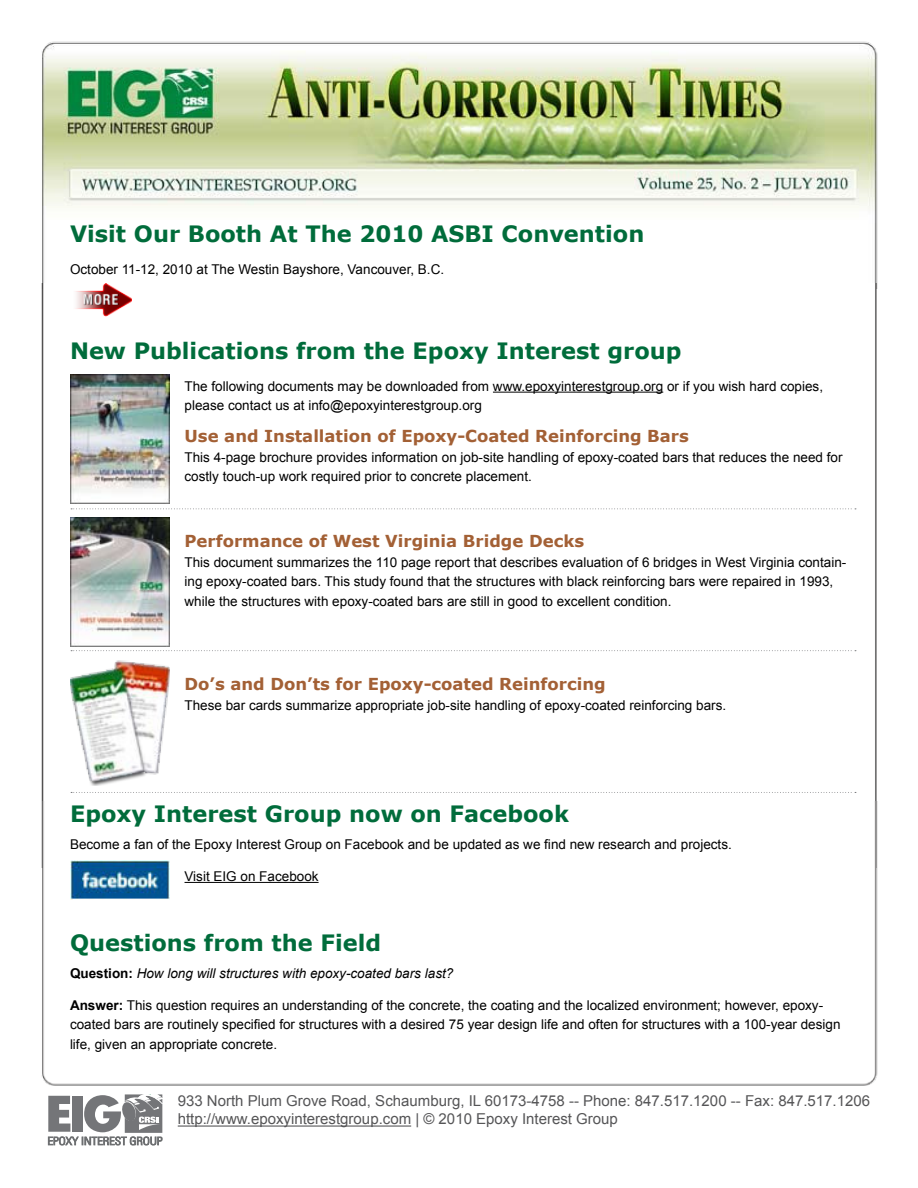
<style>
.page{position:relative;width:918px;height:1188px;background:#fff}
.page>*{position:absolute;margin:0;border:0;box-sizing:border-box;transform-origin:0 0}
.t1{font:700 22.5px "Verdana";color:#006c3b}
.t2{font:700 16.5px "Verdana";color:#a36035}
.t3{font:15px/18px "Arial";color:#555557}
.t4{font:13.5px/19.5px "Arial";color:#000}
.t5{font:italic 13.5px "Arial";color:#000}
.s1{font-weight:700;font-style:normal}
.s2{font-weight:700}
</style>
<div class="page">
<img style="left:41px;top:41px;width:837px;height:243px">
<img style="left:41px;top:284px;width:837px;height:518px">
<img style="left:41px;top:802px;width:837px;height:284px">
<svg style="left:48px;top:1094px;width:115px;height:51px"></svg>
<hr style="left:178px;top:1126px;width:233px;height:1px;background:#555557">
<hr style="left:493px;top:392px;width:170px;height:1px;background:#000">
<hr style="left:185px;top:882px;width:134px;height:1px;background:#000">
<img style="left:70px;top:283px;width:62px;height:34px">
<svg style="left:71px;top:508px;width:785px;height:1px"></svg>
<svg style="left:71px;top:650px;width:785px;height:1px"></svg>
<svg style="left:71px;top:792px;width:785px;height:1px"></svg>
<img style="left:70px;top:374px;width:100px;height:129px">
<img style="left:70px;top:518px;width:100px;height:128px">
<img style="left:70px;top:657px;width:100px;height:129px">
<img style="left:70px;top:860px;width:100px;height:39px">
<h1 class="t1" style="left:70px;top:225px;width:576px">Visit Our Booth At The 2010 ASBI Convention</h1>
<p class="t4" style="left:70px;top:260px;width:376px">October 11-12, 2010 at The Westin Bayshore, Vancouver, B.C.</p>
<h1 class="t1" style="left:70px;top:342px;width:613px">New Publications from the Epoxy Interest group</h1>
<p class="t4" style="left:185px;top:377px;width:640px">The following documents may be downloaded from www.epoxyinterestgroup.org or if you wish hard copies, please contact us at info@epoxyinterestgroup.org</p>
<p class="t2" style="left:185px;top:429px;width:506px">Use and Installation of Epoxy-Coated Reinforcing Bars</p>
<p class="t4" style="left:185px;top:448px;width:660px">This 4-page brochure provides information on job-site handling of epoxy-coated bars that reduces the need for costly touch-up work required prior to concrete placement.</p>
<p class="t2" style="left:185px;top:535px;width:401px">Performance of West Virginia Bridge Decks</p>
<p class="t4" style="left:185px;top:554px;width:663px">This document summarizes the 110 page report that describes evaluation of 6 bridges in West Virginia contain&shy;ing epoxy-coated bars. This study found that the structures with black reinforcing bars were repaired in 1993, while the structures with epoxy-coated bars are still in good to excellent condition.</p>
<p class="t2" style="left:185px;top:678px;width:423px">Do’s and Don’ts for Epoxy-coated Reinforcing</p>
<p class="t4" style="left:185px;top:697px;width:543px">These bar cards summarize appropriate job-site handling of epoxy-coated reinforcing bars.</p>
<h1 class="t1" style="left:70px;top:805px;width:501px">Epoxy Interest Group now on Facebook</h1>
<p class="t4" style="left:70px;top:835px;width:663px">Become a fan of the Epoxy Interest Group on Facebook and be updated as we find new research and projects.</p>
<p class="t4" style="left:185px;top:868px;width:136px">Visit EIG on Facebook</p>
<h1 class="t1" style="left:70px;top:934px;width:313px">Questions from the Field</h1>
<p class="t5" style="left:70px;top:969px;width:385px"><span class="s1">Question:</span> How long will structures with epoxy-coated bars last?</p>
<p class="t4" style="left:70px;top:997px;width:772px"><span class="s2">Answer:</span> This question requires an understanding of the concrete, the coating and the localized environment; however, epoxy&shy;coated bars are routinely specified for structures with a desired 75 year design life and often for structures with a 100-year design life, given an appropriate concrete.</p>
<p class="t3" style="left:178px;top:1094px;width:694px">933 North Plum Grove Road, Schaumburg, IL 60173-4758 -- Phone: 847.517.1200 -- Fax: 847.517.1206 http://www.epoxyinterestgroup.com | © 2010 Epoxy Interest Group</p>
</div>
